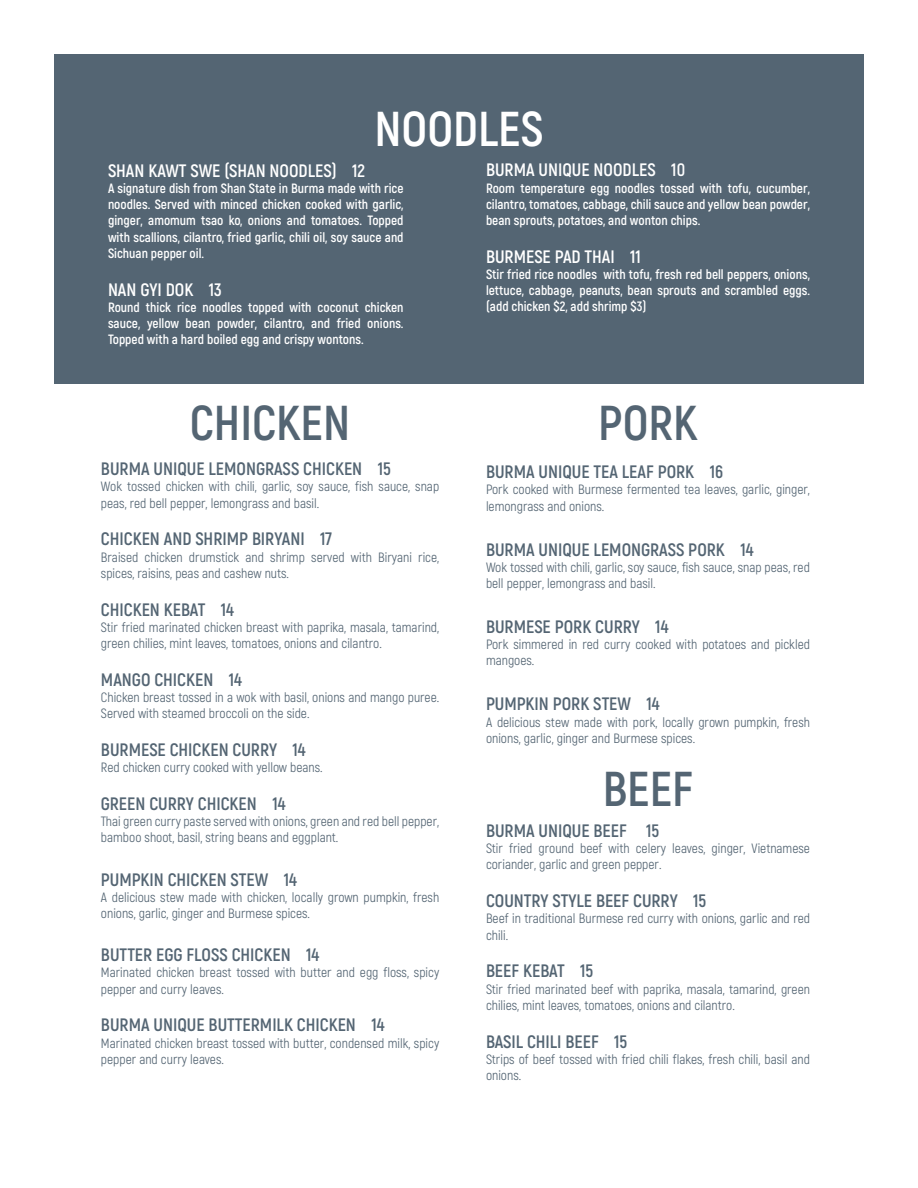
<style>
.page{position:relative;width:918px;height:1188px;background:#fff}
.page>*{position:absolute;margin:0;border:0;box-sizing:border-box;transform-origin:0 0}
.t1{font:700 48.9px "Akrobat";color:#546573}
.t2{font:700 48.9px "Akrobat";color:#fff}
.t3{font:700 18px "Akrobat";color:#546573}
.t4{font:700 18px "Akrobat";color:#fff}
.t5{font:13.5px/16.2px "Akrobat";color:#546573}
.t6{font:700 13.5px/16.2px "Akrobat";color:#fff;text-align:justify}
</style>
<div class="page">
<div style="left:54px;top:54px;width:810px;height:329px;background:#546573"></div>
<h1 class="t2" style="left:374px;top:98px;width:171px">NOODLES</h1>
<h2 class="t4" style="left:108px;top:159px;width:259px">SHAN KAWT SWE (SHAN NOODLES) 12</h2>
<p class="t6" style="left:108px;top:180px;width:297px">A signature dish from Shan State in Burma made with rice noodles. Served with minced chicken cooked with garlic, ginger, amomum tsao ko, onions and tomatoes. Topped with scallions, cilantro, fried garlic, chili oil, soy sauce and Sichuan pepper oil.</p>
<h2 class="t4" style="left:108px;top:278px;width:115px">NAN GYI DOK 13</h2>
<p class="t6" style="left:108px;top:299px;width:297px">Round thick rice noodles topped with coconut chicken sauce, yellow bean powder, cilantro, and fried onions.<br>Topped with a hard boiled egg and crispy wontons.</p>
<h1 class="t1" style="left:190px;top:393px;width:162px">CHICKEN</h1>
<h2 class="t3" style="left:101px;top:458px;width:291px">BURMA UNIQUE LEMONGRASS CHICKEN 15</h2>
<p class="t5" style="left:101px;top:479px;width:340px">Wok tossed chicken with chili, garlic, soy sauce, fish sauce, snap peas, red bell pepper, lemongrass and basil.</p>
<h2 class="t3" style="left:101px;top:528px;width:233px">CHICKEN AND SHRIMP BIRYANI 17</h2>
<p class="t5" style="left:101px;top:549px;width:340px">Braised chicken drumstick and shrimp served with Biryani rice, spices, raisins, peas and cashew nuts.</p>
<h2 class="t3" style="left:101px;top:598px;width:135px">CHICKEN KEBAT 14</h2>
<p class="t5" style="left:101px;top:619px;width:340px">Stir fried marinated chicken breast with paprika, masala, tamarind, green chilies, mint leaves, tomatoes, onions and cilantro.</p>
<h2 class="t3" style="left:101px;top:668px;width:143px">MANGO CHICKEN 14</h2>
<p class="t5" style="left:101px;top:689px;width:340px">Chicken breast tossed in a wok with basil, onions and mango puree.<br>Served with steamed broccoli on the side.</p>
<h2 class="t3" style="left:101px;top:739px;width:206px">BURMESE CHICKEN CURRY 14</h2>
<p class="t5" style="left:101px;top:759px;width:223px">Red chicken curry cooked with yellow beans.</p>
<h2 class="t3" style="left:101px;top:793px;width:186px">GREEN CURRY CHICKEN 14</h2>
<p class="t5" style="left:101px;top:813px;width:340px">Thai green curry paste served with onions, green and red bell pepper, bamboo shoot, basil, string beans and eggplant.</p>
<h2 class="t3" style="left:101px;top:868px;width:198px">PUMPKIN CHICKEN STEW 14</h2>
<p class="t5" style="left:101px;top:889px;width:340px">A delicious stew made with chicken, locally grown pumpkin, fresh onions, garlic, ginger and Burmese spices.</p>
<h2 class="t3" style="left:101px;top:944px;width:220px">BUTTER EGG FLOSS CHICKEN 14</h2>
<p class="t5" style="left:101px;top:965px;width:340px">Marinated chicken breast tossed with butter and egg floss, spicy pepper and curry leaves.</p>
<h2 class="t3" style="left:101px;top:1014px;width:285px">BURMA UNIQUE BUTTERMILK CHICKEN 14</h2>
<p class="t5" style="left:101px;top:1035px;width:340px">Marinated chicken breast tossed with butter, condensed milk, spicy pepper and curry leaves.</p>
<h2 class="t4" style="left:486px;top:159px;width:201px">BURMA UNIQUE NOODLES 10</h2>
<p class="t6" style="left:486px;top:180px;width:325px">Room temperature egg noodles tossed with tofu, cucumber, cilantro, tomatoes, cabbage, chili sauce and yellow bean powder, bean sprouts, potatoes, and wonton chips.</p>
<h2 class="t4" style="left:486px;top:245px;width:156px">BURMESE PAD THAI 11</h2>
<p class="t6" style="left:486px;top:266px;width:326px">Stir fried rice noodles with tofu, fresh red bell peppers, onions, lettuce, cabbage, peanuts, bean sprouts and scrambled eggs. (add chicken $2, add shrimp $3)</p>
<h1 class="t1" style="left:598px;top:393px;width:101px">PORK</h1>
<h2 class="t3" style="left:486px;top:461px;width:239px">BURMA UNIQUE TEA LEAF PORK 16</h2>
<p class="t5" style="left:486px;top:482px;width:325px">Pork cooked with Burmese fermented tea leaves, garlic, ginger, lemongrass and onions.</p>
<h2 class="t3" style="left:486px;top:538px;width:269px">BURMA UNIQUE LEMONGRASS PORK 14</h2>
<p class="t5" style="left:486px;top:559px;width:325px">Wok tossed with chili, garlic, soy sauce, fish sauce, snap peas, red bell pepper, lemongrass and basil.</p>
<h2 class="t3" style="left:486px;top:615px;width:184px">BURMESE PORK CURRY 14</h2>
<p class="t5" style="left:486px;top:636px;width:326px">Pork simmered in red curry cooked with potatoes and pickled mangoes.</p>
<h2 class="t3" style="left:486px;top:693px;width:175px">PUMPKIN PORK STEW 14</h2>
<p class="t5" style="left:486px;top:714px;width:326px">A delicious stew made with pork, locally grown pumpkin, fresh onions, garlic, ginger and Burmese spices.</p>
<h1 class="t1" style="left:603px;top:759px;width:92px">BEEF</h1>
<h2 class="t3" style="left:486px;top:820px;width:175px">BURMA UNIQUE BEEF 15</h2>
<p class="t5" style="left:486px;top:840px;width:325px">Stir fried ground beef with celery leaves, ginger, Vietnamese coriander, garlic and green pepper.</p>
<h2 class="t3" style="left:486px;top:890px;width:222px">COUNTRY STYLE BEEF CURRY 15</h2>
<p class="t5" style="left:486px;top:911px;width:326px">Beef in traditional Burmese red curry with onions, garlic and red chili.</p>
<h2 class="t3" style="left:486px;top:960px;width:109px">BEEF KEBAT 15</h2>
<p class="t5" style="left:486px;top:981px;width:326px">Stir fried marinated beef with paprika, masala, tamarind, green chilies, mint leaves, tomatoes, onions and cilantro.</p>
<h2 class="t3" style="left:486px;top:1030px;width:143px">BASIL CHILI BEEF 15</h2>
<p class="t5" style="left:486px;top:1051px;width:326px">Strips of beef tossed with fried chili flakes, fresh chili, basil and onions.</p>
</div>
